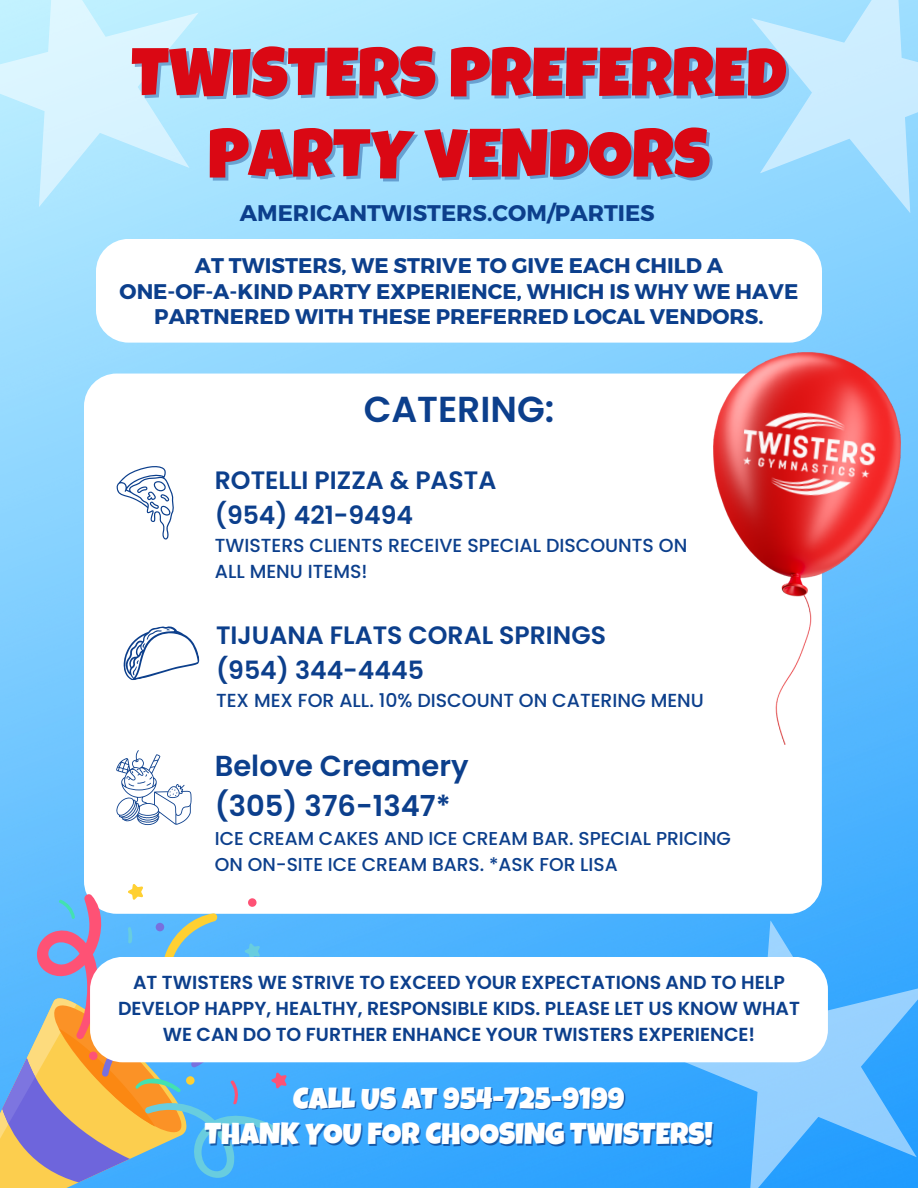
<style>
.page{position:relative;width:918px;height:1188px;background:#fff}
.page>*{position:absolute;margin:0;border:0;box-sizing:border-box;transform-origin:0 0}
.t1{font:68.55px "Luckiest Guy";color:#da0814}
.t2{font:600 36.15px "Poppins";color:#0c3f8c}
.t3{font:30.3px "Luckiest Guy";color:#fff}
.t4{font:600 28.95px "Poppins";color:#0c3f8c}
.t5{font:600 25.2px/34.8px "Poppins";color:#0c3f8c}
.t6{font:700 22.65px "Montserrat";color:#0c3f8c}
.t7{font:700 21.15px/25.3px "Montserrat";color:#0c3f8c;text-align:center}
.t8{font:600 18.9px/25.8px "Poppins";color:#0c3f8c;text-align:center}
.t9{font:500 18.9px/25.8px "Poppins";color:#0c3f8c}
.t10{font:500 18.6px/25.7px "Poppins";color:#0c3f8c}
</style>
<div class="page">
<img style="left:0;top:0;width:918px;height:1188px">
<svg style="left:0;top:0;width:236px;height:219px;background:#bfecff"></svg>
<svg style="left:713px;top:0;width:205px;height:226px;background:#a9e0ff"></svg>
<div style="left:96px;top:239px;width:726px;height:104px;background:#fff;border-radius:33px"></div>
<div style="left:84px;top:374px;width:738px;height:540px;background:#fff;border-radius:33px"></div>
<svg style="left:0;top:884px;width:287px;height:304px;background:#8fb2c9"></svg>
<div style="left:156px;top:923px;width:8px;height:8px;background:#7870de;border-radius:50%"></div>
<div style="left:248px;top:898px;width:9px;height:9px;background:#fe5275;border-radius:50%"></div>
<div style="left:186px;top:1076px;width:9px;height:9px;background:#ffd032;border-radius:50%"></div>
<svg style="left:635px;top:887px;width:283px;height:301px;background:#5ab6fe"></svg>
<img style="left:713px;top:353px;width:187px;height:391px">
<img style="left:735px;top:381px;width:147px;height:147px">
<svg style="left:117px;top:466px;width:57px;height:74px"></svg>
<svg style="left:123px;top:626px;width:77px;height:54px"></svg>
<svg style="left:116px;top:750px;width:76px;height:75px"></svg>
<svg style="left:90px;top:957px;width:738px;height:105px"></svg>
<h1 class="t1" style="left:132px;top:48px;width:656px">TWISTERS PREFERRED</h1>
<h5 class="t1" style="left:208px;top:129px;width:503px">PARTY VENDORS</h5>
<p class="t6" style="left:240px;top:198px;width:417px">AMERICANTWISTERS.COM/PARTIES</p>
<h2 class="t7" style="left:120px;top:252px;width:680px">AT TWISTERS, WE STRIVE TO GIVE EACH CHILD A<br>ONE-OF-A-KIND PARTY EXPERIENCE, WHICH IS WHY WE HAVE<br>PARTNERED WITH THESE PREFERRED LOCAL VENDORS.</h2>
<h5 class="t2" style="left:364px;top:384px;width:192px">CATERING:</h5>
<p class="t5" style="left:215px;top:463px;width:283px">ROTELLI PIZZA &amp; PASTA (954) 421-9494</p>
<p class="t9" style="left:215px;top:532px;width:474px">TWISTERS CLIENTS RECEIVE SPECIAL DISCOUNTS ON<br>ALL MENU ITEMS!</p>
<p class="t5" style="left:216px;top:618px;width:391px">TIJUANA FLATS CORAL SPRINGS (954) 344-4445</p>
<p class="t9" style="left:216px;top:688px;width:489px">TEX MEX FOR ALL. 10% DISCOUNT ON CATERING MENU</p>
<h6 class="t4" style="left:215px;top:746px;width:255px">Belove Creamery</h6>
<p class="t4" style="left:215px;top:786px;width:237px">(305) 376-1347*</p>
<h4 class="t10" style="left:215px;top:826px;width:518px">ICE CREAM CAKES AND ICE CREAM BAR. SPECIAL PRICING<br>ON ON-SITE ICE CREAM BARS. *ASK FOR LISA</h4>
<p class="t8" style="left:118px;top:970px;width:683px">AT TWISTERS WE STRIVE TO EXCEED YOUR EXPECTATIONS AND TO HELP<br>DEVELOP HAPPY, HEALTHY, RESPONSIBLE KIDS. PLEASE LET US KNOW WHAT<br>WE CAN DO TO FURTHER ENHANCE YOUR TWISTERS EXPERIENCE!</p>
<p class="t3" style="left:293px;top:1088px;width:333px">CALL US AT 954-725-9199</p>
<p class="t3" style="left:205px;top:1123px;width:510px">THANK YOU FOR CHOOSING TWISTERS!</p>
</div>
